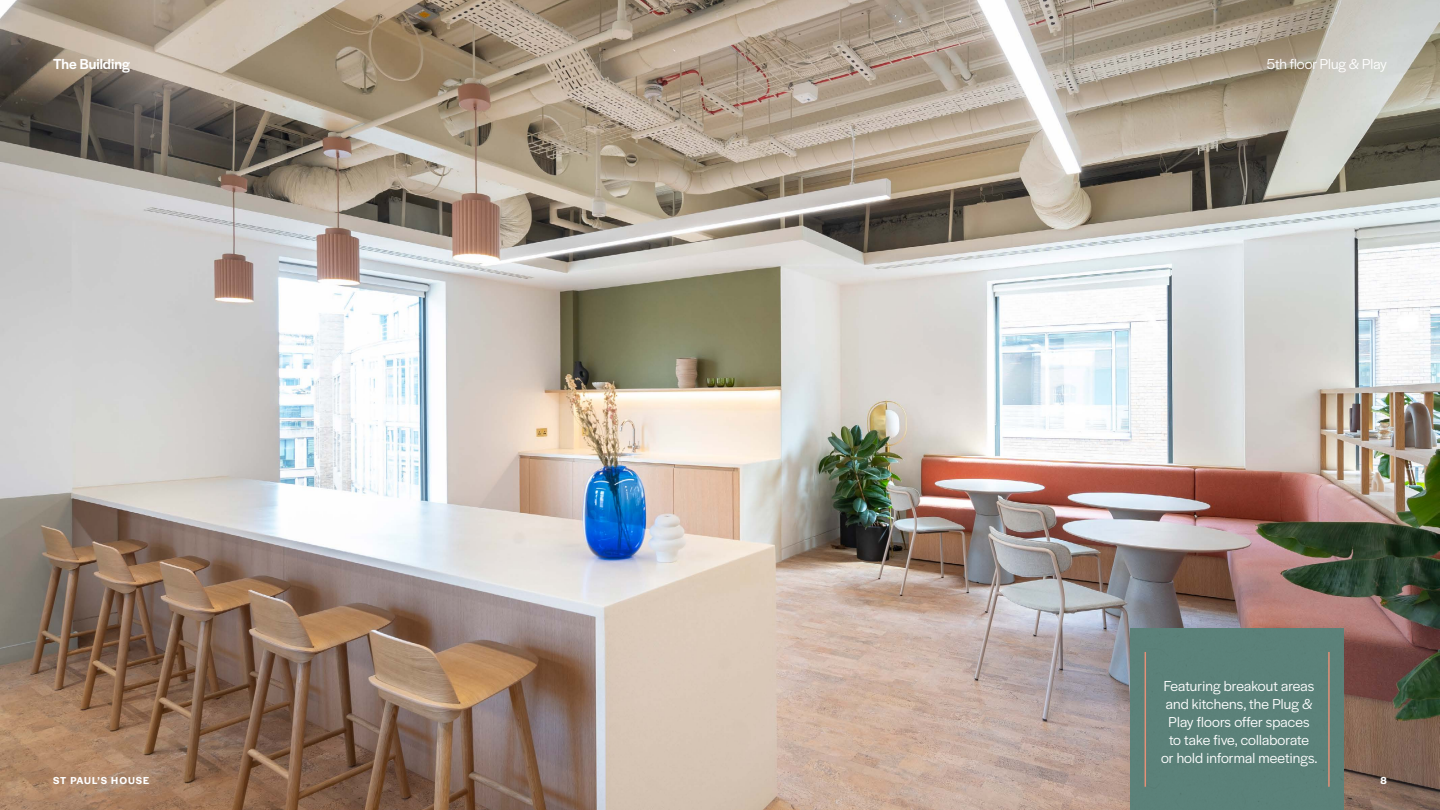
<style>
.page{position:relative;width:1440px;height:810px;background:#fff}
.page>*{position:absolute;margin:0;border:0;box-sizing:border-box;transform-origin:0 0}
.t1{font:15px/18px "Halyard Display";letter-spacing:.01em;color:#fff;text-align:center}
.t2{font:500 15px "Halyard Display";color:#fff}
.t3{font:600 10.5px "Halyard Display";letter-spacing:.095em;color:#fff}
</style>
<div class="page">
<img style="left:0;top:0;width:1440px;height:810px">
<div style="left:1130px;top:629px;width:214px;height:181px;background:#5b8179"></div>
<hr style="left:1145px;top:652px;width:1px;height:135px;background:#e49077">
<hr style="left:1328px;top:652px;width:2px;height:135px;background:#e49077">
<p class="t2" style="left:53px;top:54px;width:78px">The Building</p>
<p class="t1" style="left:1267px;top:54px;width:122px">5th floor Plug &amp; Play</p>
<p class="t1" style="left:1161px;top:677px;width:158px">Featuring breakout areas and kitchens, the Plug &amp;<br>Play floors offer spaces to take five, collaborate or hold informal meetings.</p>
<p class="t3" style="left:53px;top:773px;width:98px">ST PAUL’S HOUSE</p>
<p class="t3" style="left:1381px;top:773px;width:8px">8</p>
</div>
